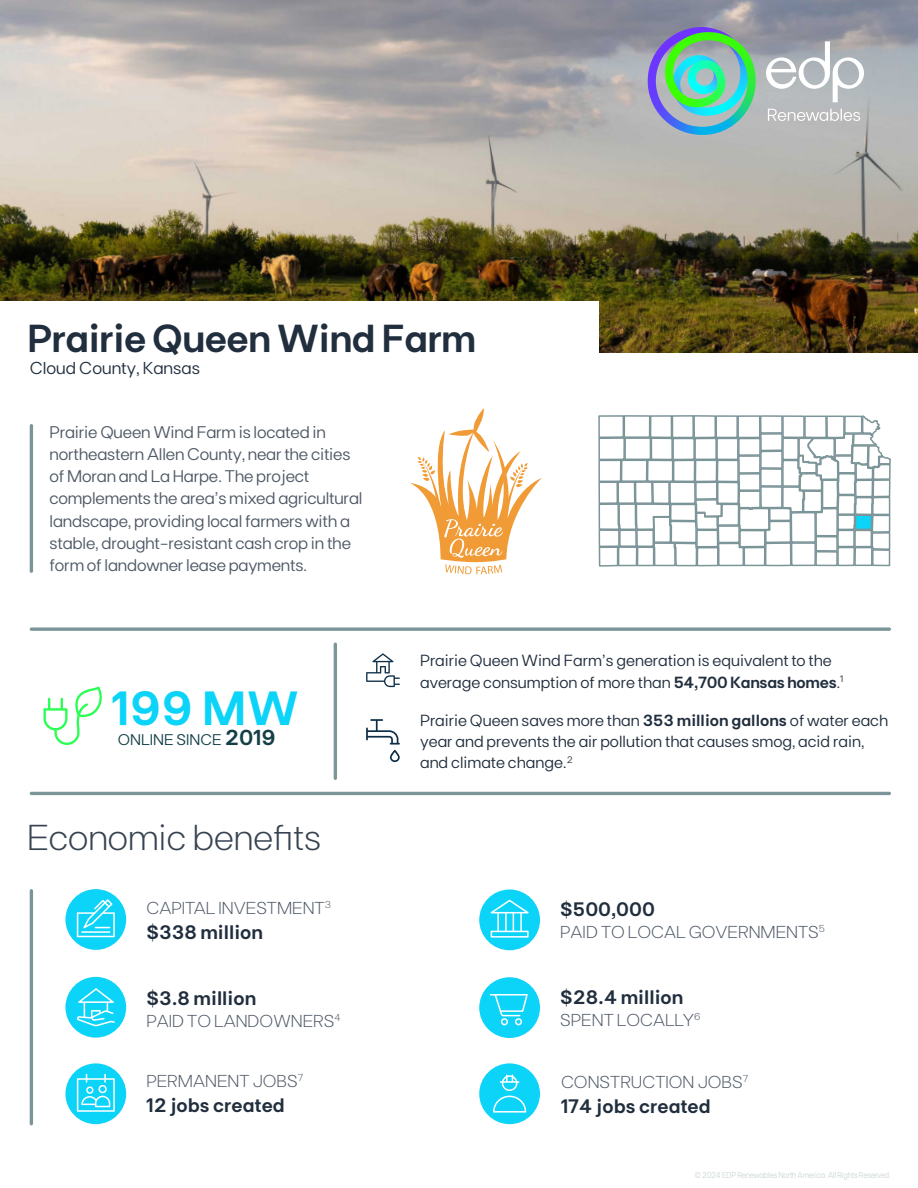
<style>
.page{position:relative;width:918px;height:1188px;background:#fff}
.page>*{position:absolute;margin:0;border:0;box-sizing:border-box;transform-origin:0 0}
.t1{font:600 47.85px "FT Base";color:#0cd3f8}
.t2{font:600 39px "FT Base";letter-spacing:-.02em;color:#212e3e}
.t3{font:300 36px "FT Base";color:#374351}
.t4{font:600 19.5px "FT Base";color:#212e3e}
.t5{font:300 17.25px "FT Base";color:#4e5865}
.t6{font:17.25px "FT Base";color:#212e3e}
.t7{font:16.8px/22.4px "FT Base";letter-spacing:-.01em;color:#4e5865}
.t8{font:16.2px/21.3px "FT Base";color:#212e3e}
.t9{font:15.45px "FT Base";color:#143f47}
.t10{font:300 8.7px "FT Base";color:#bdcacc;scale:.85 1}
.s1{font-weight:600;font-size:21.6px}
.s2{font-weight:600}
</style>
<div class="page">
<img style="left:0;top:0;width:918px;height:352px">
<div style="left:0;top:302px;width:598px;height:93px;background:#fff"></div>
<svg style="left:366px;top:653px;width:34px;height:34px"></svg>
<svg style="left:366px;top:719px;width:34px;height:43px"></svg>
<hr style="left:334px;top:643px;width:3px;height:137px;background:#7c9599;border-radius:2px">
<hr style="left:30px;top:889px;width:3px;height:236px;background:#7c9599;border-radius:2px">
<div style="left:65px;top:889px;width:61px;height:61px;background:#0cd3f8;border-radius:50%"></div>
<svg style="left:77px;top:899px;width:38px;height:38px"></svg>
<hr style="left:81px;top:931px;width:29px;height:2px;background:#fff">
<div style="left:65px;top:977px;width:61px;height:61px;background:#0cd3f8;border-radius:50%"></div>
<svg style="left:77px;top:988px;width:38px;height:38px"></svg>
<div style="left:65px;top:1063px;width:61px;height:61px;background:#0cd3f8;border-radius:50%"></div>
<svg style="left:77px;top:1074px;width:38px;height:38px"></svg>
<div style="left:479px;top:977px;width:61px;height:61px;background:#0cd3f8;border-radius:50%"></div>
<svg style="left:490px;top:994px;width:38px;height:31px"></svg>
<div style="left:479px;top:1063px;width:61px;height:61px;background:#0cd3f8;border-radius:50%"></div>
<svg style="left:493px;top:1075px;width:33px;height:38px"></svg>
<div style="left:479px;top:890px;width:61px;height:60px;background:#0cd3f8;border-radius:50%"></div>
<svg style="left:491px;top:900px;width:38px;height:38px"></svg>
<hr style="left:30px;top:792px;width:861px;height:3px;background:#7c9599;border-radius:2px">
<svg style="left:30px;top:627px;width:861px;height:4px;background:#90a5a8"></svg>
<hr style="left:30px;top:424px;width:3px;height:149px;background:#7c9599;border-radius:2px">
<svg style="left:410px;top:408px;width:132px;height:166px"></svg>
<svg style="left:43px;top:687px;width:59px;height:58px"></svg>
<svg style="left:598px;top:0;width:294px;height:796px"></svg>
<h2 class="t2" style="left:27px;top:315px;width:451px">Prairie Queen Wind Farm</h2>
<p class="t6" style="left:30px;top:358px;width:172px">Cloud County, Kansas</p>
<p class="t7" style="left:50px;top:420px;width:314px">Prairie Queen Wind Farm is located in northeastern Allen County, near the cities of Moran and La Harpe. The project complements the area’s mixed agricultural landscape, providing local farmers with a stable, drought-resistant cash crop in the form of landowner lease payments.</p>
<h1 class="t1" style="left:112px;top:680px;width:189px">199 MW</h1>
<p class="t9" style="left:118px;top:731px;width:159px">ONLINE SINCE <span class="s1">2019</span></p>
<h3 class="t3" style="left:27px;top:817px;width:296px">Economic benefits</h3>
<p class="t5" style="left:146px;top:898px;width:186px">CAPITAL INVESTMENT<sup>3</sup></p>
<p class="t4" style="left:146px;top:920px;width:118px">$338 million</p>
<p class="t4" style="left:146px;top:986px;width:111px">$3.8 million</p>
<p class="t5" style="left:146px;top:1011px;width:196px">PAID TO LANDOWNERS<sup>4</sup></p>
<p class="t5" style="left:146px;top:1071px;width:158px">PERMANENT JOBS<sup>7</sup></p>
<p class="t4" style="left:146px;top:1094px;width:140px">12 jobs created</p>
<p class="t8" style="left:420px;top:650px;width:425px">Prairie Queen Wind Farm’s generation is equivalent to the average consumption of more than <span class="s2">54,700 Kansas homes</span>.<sup>1</sup></p>
<p class="t8" style="left:420px;top:709px;width:470px">Prairie Queen saves more than <span class="s2">353 million gallons</span> of water each year and prevents the air pollution that causes smog, acid rain, and climate change.<sup>2</sup></p>
<p class="t4" style="left:560px;top:897px;width:96px">$500,000</p>
<p class="t5" style="left:560px;top:922px;width:266px">PAID TO LOCAL GOVERNMENTS<sup>5</sup></p>
<p class="t4" style="left:560px;top:985px;width:125px">$28.4 million</p>
<p class="t5" style="left:560px;top:1010px;width:142px">SPENT LOCALLY<sup>6</sup></p>
<p class="t5" style="left:561px;top:1072px;width:189px">CONSTRUCTION JOBS<sup>7</sup></p>
<p class="t4" style="left:561px;top:1095px;width:151px">174 jobs created</p>
<p class="t10" style="left:695px;top:1170px;width:232px">© 2024 EDP Renewables North America. All Rights Reserved.</p>
</div>
